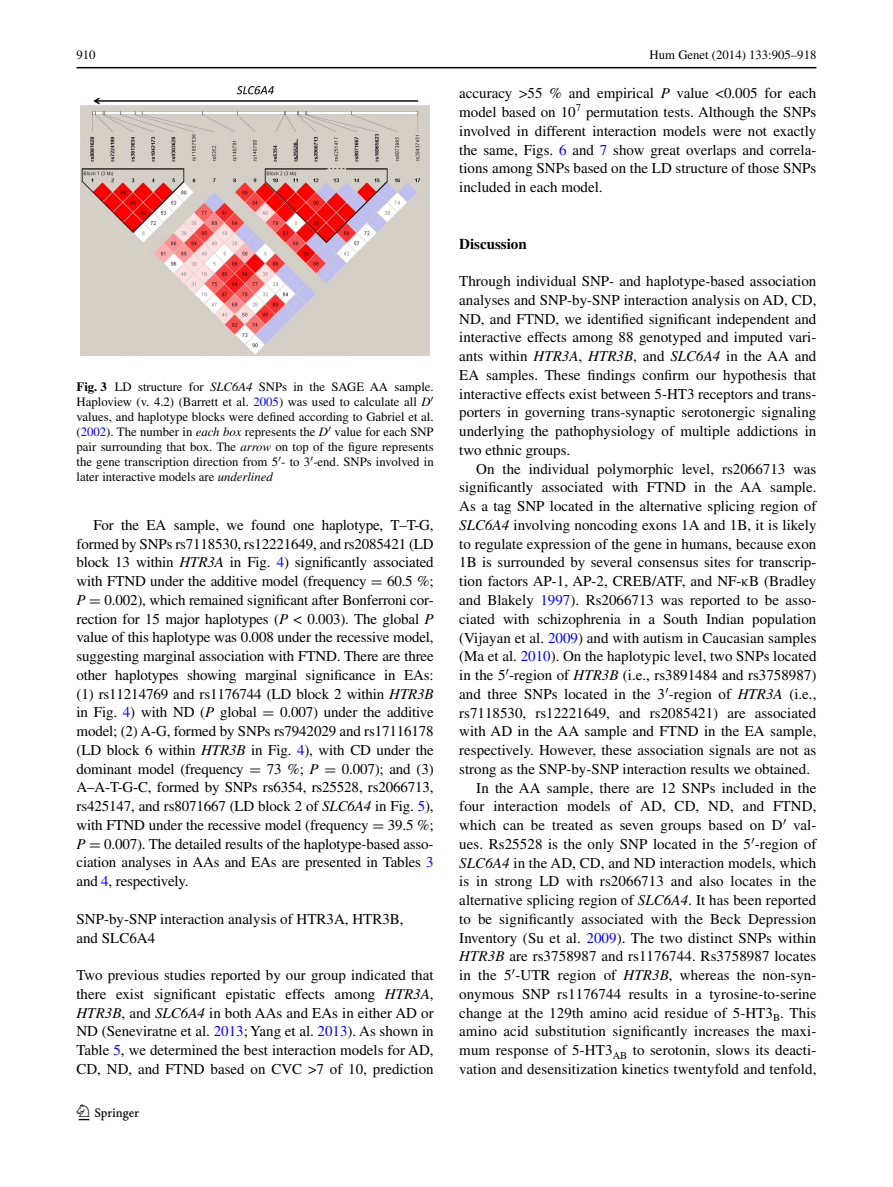
<style>
.page{position:relative;width:893px;height:1187px;background:#fff}
.page>*{position:absolute;margin:0;border:0;box-sizing:border-box;transform-origin:0 0}
.t1{font:22.5px "Springnew";color:#000}
.t2{font:15px/18.8px "Times";color:#000;text-align:justify}
.t3{font:700 15px "Times";color:#000}
.t4{font:12.75px/15px "Times";color:#000}
.s1{font-weight:700}
.s2{font-style:italic}
.s3{color:#00f}
.s4{font-family:"MTSY"}
.s5{font-family:"MTGU"}
</style>
<div class="page">
<hr style="left:77px;top:67px;width:739px;height:1px;background:#000">
<img style="left:81px;top:87px;width:348px;height:268px">
<p class="t4" style="left:77px;top:48px;width:21px">910</p>
<p class="t4" style="left:650px;top:48px;width:168px">Hum Genet (2014) 133:905–918</p>
<p class="t4" style="left:77px;top:379px;width:359px"><span class="s1">Fig. 3</span> LD structure for <span class="s2">SLC6A4</span> SNPs in the SAGE AA sample.<br>Haploview (v. 4.2) (Barrett et al. <span class="s3">2005</span>) was used to calculate all <span class="s2">D </span>values, and haplotype blocks were defined according to Gabriel et al. (<span class="s3">2002</span>). The number in <span class="s2">each box</span> represents the <span class="s2">D</span> value for each SNP pair surrounding that box. The <span class="s2">arrow</span> on top of the figure represents the gene transcription direction from 5 - to 3 -end. SNPs involved in later interactive models are <span class="s2">underlined</span></p>
<p class="t2" style="left:76px;top:515px;width:359px;text-indent:17px">For the EA sample, we found one haplotype, T–T-G, formed by SNPs rs7118530, rs12221649, and rs2085421 (LD block 13 within <span class="s2">HTR3A</span> in Fig. <span class="s3">4</span>) significantly associated with FTND under the additive model (frequency <span class="s4">=</span> 60.5 %; <span class="s2">P</span> <span class="s4">=</span> 0.002), which remained significant after Bonferroni cor&shy;rection for 15 major haplotypes (<span class="s2">P</span> &lt; 0.003). The global <span class="s2">P </span>value of this haplotype was 0.008 under the recessive model, suggesting marginal association with FTND. There are three other haplotypes showing marginal significance in EAs: (1) rs11214769 and rs1176744 (LD block 2 within <span class="s2">HTR3B </span>in Fig. <span class="s3">4</span>) with ND (<span class="s2">P</span> global <span class="s4">=</span> 0.007) under the additive model; (2) A-G, formed by SNPs rs7942029 and rs17116178 (LD block 6 within <span class="s2">HTR3B</span> in Fig. <span class="s3">4</span>), with CD under the dominant model (frequency <span class="s4">=</span> 73 %; <span class="s2">P</span> <span class="s4">=</span> 0.007); and (3)<br>A–A-T-G-C, formed by SNPs rs6354, rs25528, rs2066713, rs425147, and rs8071667 (LD block 2 of <span class="s2">SLC6A4</span> in Fig. <span class="s3">5</span>), with FTND under the recessive model (frequency <span class="s4">=</span> 39.5 %; <span class="s2">P</span> <span class="s4">=</span> 0.007). The detailed results of the haplotype-based asso&shy;ciation analyses in AAs and EAs are presented in Tables <span class="s3">3 </span>and <span class="s3">4</span>, respectively.</p>
<p class="t2" style="left:76px;top:909px;width:329px">SNP‑by‑SNP interaction analysis of HTR3A, HTR3B, and SLC6A4</p>
<p class="t2" style="left:76px;top:965px;width:359px">Two previous studies reported by our group indicated that there exist significant epistatic effects among <span class="s2">HTR3A</span>, <span class="s2">HTR3B</span>, and <span class="s2">SLC6A4</span> in both AA s and EA s in either AD or ND (Seneviratne et al. <span class="s3">2013</span>; Yang et al. <span class="s3">2013</span>). As shown in Table <span class="s3">5</span>, we determined the best interaction models for AD, CD, ND, and FTND based on CVC &gt;7 of 10, prediction</p>
<h1 class="t1" style="left:79px;top:1104px;width:62px">1 3</h1>
<p class="t2" style="left:459px;top:84px;width:359px">accuracy &gt;55 % and empirical <span class="s2">P</span> value &lt;0.005 for each model based on 10<sup>7</sup> permutation tests. Although the SNPs involved in different interaction models were not exactly the same, Figs. <span class="s3">6</span> and <span class="s3">7</span> show great overlaps and correla&shy;tions among SNPs based on the LD structure of those SNPs included in each model.</p>
<p class="t3" style="left:459px;top:234px;width:69px">Discussion</p>
<p class="t2" style="left:459px;top:271px;width:359px">Through individual SNP- and haplotype-based association analyses and SNP-by-SNP interaction analysis on AD, CD, ND, and FTND, we identified significant independent and interactive effects among 88 genotyped and imputed vari&shy;ants within <span class="s2">HTR3A</span>, <span class="s2">HTR3B</span>, and <span class="s2">SLC6A4</span> in the AA and EA samples. These findings confirm our hypothesis that interactive effects exist between 5-HT3 receptors and trans&shy;porters in governing trans-synaptic serotonergic signaling underlying the pathophysiology of multiple addictions in two ethnic groups.</p>
<p class="t2" style="left:459px;top:459px;width:359px;text-indent:17px">On the individual polymorphic level, rs2066713 was significantly associated with FTND in the AA</p>
<p class="t2" style="left:770px;top:478px;width:48px">sample.</p>
<p class="t2" style="left:459px;top:496px;width:359px">As a tag SNP located in the alternative splicing region of</p>
<p class="t2" style="left:459px;top:515px;width:359px"><span class="s2">SLC6A4</span> involving noncoding exons 1A and 1B, it is likely</p>
<p class="t2" style="left:459px;top:534px;width:359px">to regulate expression of the gene in humans, because exon</p>
<p class="t2" style="left:459px;top:553px;width:359px">1B is surrounded by several consensus sites for transcrip-</p>
<p class="t2" style="left:459px;top:571px;width:359px">tion factors AP-1, AP-2, CREB/ATF, and NF-<span class="s5">κ</span>B (Bradley</p>
<p class="t2" style="left:459px;top:590px;width:359px">and Blakely <span class="s3">1997</span>). Rs2066713 was reported to be asso-</p>
<p class="t2" style="left:459px;top:609px;width:359px">ciated with schizophrenia in a South Indian population</p>
<p class="t2" style="left:459px;top:628px;width:359px">(Vijayan et al. <span class="s3">2009</span>) and with autism in Caucasian samples</p>
<p class="t2" style="left:459px;top:646px;width:359px">(Ma et al. <span class="s3">2010</span>). On the haplotypic level, two SNPs located</p>
<p class="t2" style="left:459px;top:665px;width:359px">in the 5 -region of <span class="s2">HTR3B</span> (i.e., rs3891484 and rs3758987)</p>
<p class="t2" style="left:459px;top:684px;width:359px">and three SNPs located in the 3 -region of <span class="s2">HTR3A</span> (i.e.,</p>
<p class="t2" style="left:459px;top:703px;width:359px">rs7118530, rs12221649, and rs2085421) are associated</p>
<p class="t2" style="left:459px;top:721px;width:359px">with AD in the AA sample and FTND in the EA sample,</p>
<p class="t2" style="left:459px;top:740px;width:359px">respectively. However, these association signals are not as</p>
<p class="t2" style="left:459px;top:759px;width:352px">strong as the SNP-by-SNP interaction results we obtained.</p>
<p class="t2" style="left:476px;top:778px;width:342px">In the AA sample, there are 12 SNPs included in the</p>
<p class="t2" style="left:459px;top:796px;width:359px">four interaction models of AD, CD, ND, and FTND,</p>
<p class="t2" style="left:459px;top:815px;width:359px">which can be treated as seven groups based on D val-</p>
<p class="t2" style="left:459px;top:834px;width:359px">ues. Rs25528 is the only SNP located in the 5 -region of</p>
<p class="t2" style="left:459px;top:853px;width:359px"><span class="s2">SLC6A4</span> in the AD, CD, and ND interaction models, which</p>
<p class="t2" style="left:459px;top:871px;width:359px">is in strong LD with rs2066713 and also locates in the</p>
<p class="t2" style="left:459px;top:890px;width:359px">alternative splicing region of <span class="s2">SLC6A4</span>. It has been reported</p>
<p class="t2" style="left:459px;top:909px;width:359px">to be significantly associated with the Beck Depression</p>
<p class="t2" style="left:459px;top:928px;width:359px">Inventory (Su et al. <span class="s3">2009</span>). The two distinct SNPs within</p>
<p class="t2" style="left:459px;top:946px;width:359px"><span class="s2">HTR3B</span> are rs3758987 and rs1176744. Rs3758987 locates</p>
<p class="t2" style="left:459px;top:965px;width:359px">in the 5 -UTR region of <span class="s2">HTR3B</span>, whereas the non-syn-</p>
<p class="t2" style="left:459px;top:984px;width:359px">onymous SNP rs1176744 results in a tyrosine-to-serine</p>
<p class="t2" style="left:459px;top:1003px;width:359px">change at the 129th amino acid residue of 5-HT3<sub>B</sub>. This</p>
<p class="t2" style="left:459px;top:1021px;width:359px">amino acid substitution significantly increases the maxi-</p>
<p class="t2" style="left:459px;top:1040px;width:359px">mum response of 5-HT3<sub>AB</sub> to serotonin, slows its deacti-</p>
<p class="t2" style="left:459px;top:1059px;width:359px">vation and desensitization kinetics twentyfold and tenfold,</p>
</div>
